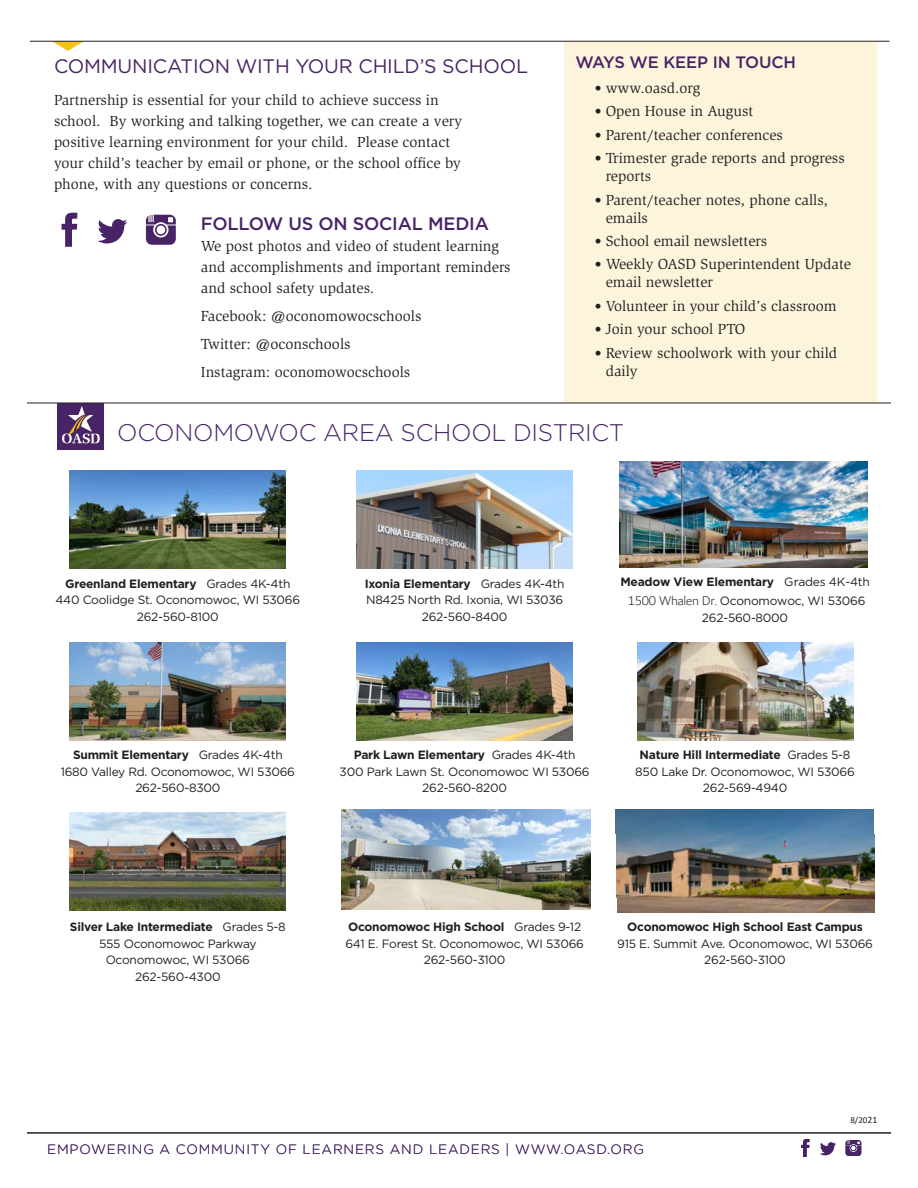
<style>
.page{position:relative;width:918px;height:1188px;background:#fff}
.page>*{position:absolute;margin:0;border:0;box-sizing:border-box;transform-origin:0 0}
.t1{font:300 24px "Gotham";letter-spacing:-.01em;color:#482365}
.t2{font:19.5px "Gotham";letter-spacing:-.01em;color:#482365}
.t3{font:500 18px "Gotham";letter-spacing:-.01em;color:#482365}
.t4{font:500 16.5px "Gotham";letter-spacing:-.01em;color:#482365}
.t5{font:15px/21px "Slimbach Std";color:#231f20}
.t6{font:300 13.5px "Gotham";letter-spacing:.06em;color:#482365}
.t7{font:12px/16.5px "Gotham";letter-spacing:-.02em;color:#231f20;text-align:center}
.t8{font:9px "Calibri";color:#231f20}
.s1{font-size:13.5px}
.s2{font-weight:700}
.s3{font-family:"Dubai";font-weight:300;font-size:13.5px}
.s4{font-size:9.75px}
</style>
<div class="page">
<hr style="left:27px;top:1133px;width:864px;height:1px;background:#231f20">
<svg style="left:820px;top:1142px;width:16px;height:13px"></svg>
<svg style="left:801px;top:1139px;width:8px;height:18px"></svg>
<svg style="left:846px;top:1140px;width:15px;height:16px"></svg>
<div style="left:565px;top:41px;width:312px;height:362px;background:#fcf5dc"></div>
<div style="left:57px;top:403px;width:47px;height:47px;background:#482365"></div>
<svg style="left:62px;top:406px;width:38px;height:37px"></svg>
<hr style="left:27px;top:403px;width:864px;height:1px;background:#231f20">
<svg style="left:53px;top:42px;width:30px;height:9px"></svg>
<hr style="left:30px;top:41px;width:860px;height:1px;background:#231f20">
<svg style="left:97px;top:219px;width:30px;height:24px"></svg>
<svg style="left:62px;top:213px;width:15px;height:34px"></svg>
<svg style="left:146px;top:215px;width:30px;height:30px"></svg>
<img style="left:70px;top:471px;width:216px;height:98px">
<img style="left:357px;top:471px;width:216px;height:98px">
<img style="left:620px;top:462px;width:248px;height:106px">
<img style="left:357px;top:642px;width:216px;height:98px">
<img style="left:70px;top:642px;width:216px;height:98px">
<img style="left:637px;top:642px;width:216px;height:98px">
<img style="left:70px;top:813px;width:216px;height:98px">
<img style="left:341px;top:810px;width:249px;height:100px">
<img style="left:615px;top:810px;width:260px;height:103px">
<p class="t2" style="left:54px;top:55px;width:476px">COMMUNICATION WITH YOUR CHILD’S SCHOOL</p>
<p class="t5" style="left:54px;top:89px;width:410px">Partnership is essential for your child to achieve success in school. By working and talking together, we can create a very positive learning environment for your child. Please contact your child’s teacher by email or phone, or the school office by phone, with any questions or concerns.</p>
<p class="t3" style="left:201px;top:214px;width:290px">FOLLOW US ON SOCIAL MEDIA</p>
<p class="t5" style="left:201px;top:236px;width:311px">We post photos and video of student learning and accomplishments and important reminders and school safety updates.</p>
<p class="t5" style="left:201px;top:306px;width:222px">Facebook: @oconomowocschools</p>
<p class="t5" style="left:201px;top:334px;width:151px">Twitter: @oconschools</p>
<p class="t5" style="left:201px;top:361px;width:211px">Instagram: oconomowocschools</p>
<p class="t4" style="left:575px;top:53px;width:222px">WAYS WE KEEP IN TOUCH</p>
<p class="t5" style="left:595px;top:78px;width:107px"><span class="s1">•</span> www.oasd.org</p>
<p class="t5" style="left:595px;top:101px;width:160px"><span class="s1">•</span> Open House in August</p>
<p class="t5" style="left:595px;top:124px;width:190px"><span class="s1">•</span> Parent/teacher conferences</p>
<p class="t5" style="left:606px;top:149px;width:241px;line-height:18px;text-indent:-11px"><span class="s1">•</span> Trimester grade reports and progress reports</p>
<p class="t5" style="left:606px;top:191px;width:224px;line-height:18px;text-indent:-11px"><span class="s1">•</span> Parent/teacher notes, phone calls, emails</p>
<p class="t5" style="left:595px;top:231px;width:174px"><span class="s1">•</span> School email newsletters</p>
<p class="t5" style="left:606px;top:256px;width:247px;line-height:18px;text-indent:-11px"><span class="s1">•</span> Weekly OASD Superintendent Update email newsletter</p>
<p class="t5" style="left:595px;top:295px;width:243px"><span class="s1">•</span> Volunteer in your child’s classroom</p>
<p class="t5" style="left:595px;top:319px;width:152px"><span class="s1">•</span> Join your school PTO</p>
<p class="t5" style="left:606px;top:344px;width:233px;line-height:18px;text-indent:-11px"><span class="s1">•</span> Review schoolwork with your child daily</p>
<p class="t1" style="left:117px;top:420px;width:509px">OCONOMOWOC AREA SCHOOL DISTRICT</p>
<p class="t7" style="left:55px;top:575px;width:246px"><span class="s2">Greenland Elementary</span> Grades 4K-4th<br>440 Coolidge St. Oconomowoc, WI 53066<br>262-560-8100</p>
<p class="t7" style="left:365px;top:575px;width:201px"><span class="s2">Ixonia Elementary</span> Grades 4K-4th<br>N8425 North Rd. Ixonia, WI 53036<br>262-560-8400</p>
<p class="t7" style="left:620px;top:573px;width:251px;line-height:17.7px"><span class="s2">Meadow View Elementary</span> Grades 4K-4th<br><span class="s3">1500 Whalen Dr.</span> Oconomowoc, WI 53066<br>262-560-8000</p>
<p class="t7" style="left:61px;top:746px;width:236px"><span class="s2">Summit Elementary</span> Grades 4K-4th<br>1680 Valley Rd. Oconomowoc, WI 53066<br>262-560-8300</p>
<p class="t7" style="left:635px;top:746px;width:221px"><span class="s2">Nature Hill Intermediate</span> Grades 5-8<br>850 Lake Dr. Oconomowoc, WI 53066<br>262-569-4940</p>
<p class="t7" style="left:340px;top:746px;width:252px"><span class="s2">Park Lawn Elementary</span> Grades 4K-4th<br>300 Park Lawn St. Oconomowoc WI 53066<br>262-560-8200</p>
<p class="t7" style="left:70px;top:919px;width:217px"><span class="s2">Silver Lake Intermediate</span> Grades 5-8<br>555 Oconomowoc Parkway<br>Oconomowoc, WI 53066<br>262-560-4300</p>
<p class="t7" style="left:345px;top:919px;width:240px"><span class="s2">Oconomowoc High School</span> Grades 9-12<br>641 E. Forest St. Oconomowoc, WI 53066<br>262-560-3100</p>
<p class="t7" style="left:617px;top:919px;width:257px"><span class="s2">Oconomowoc High School East Campus<br></span>915 E. Summit Ave. Oconomowoc, WI 53066<br>262-560-3100</p>
<p class="t6" style="left:47px;top:1142px;width:598px">EMPOWERING A COMMUNITY OF LEARNERS AND LEADERS | WWW.OASD.ORG</p>
<p class="t8" style="left:850px;top:1114px;width:29px">8/20<span class="s4">21</span></p>
</div>
